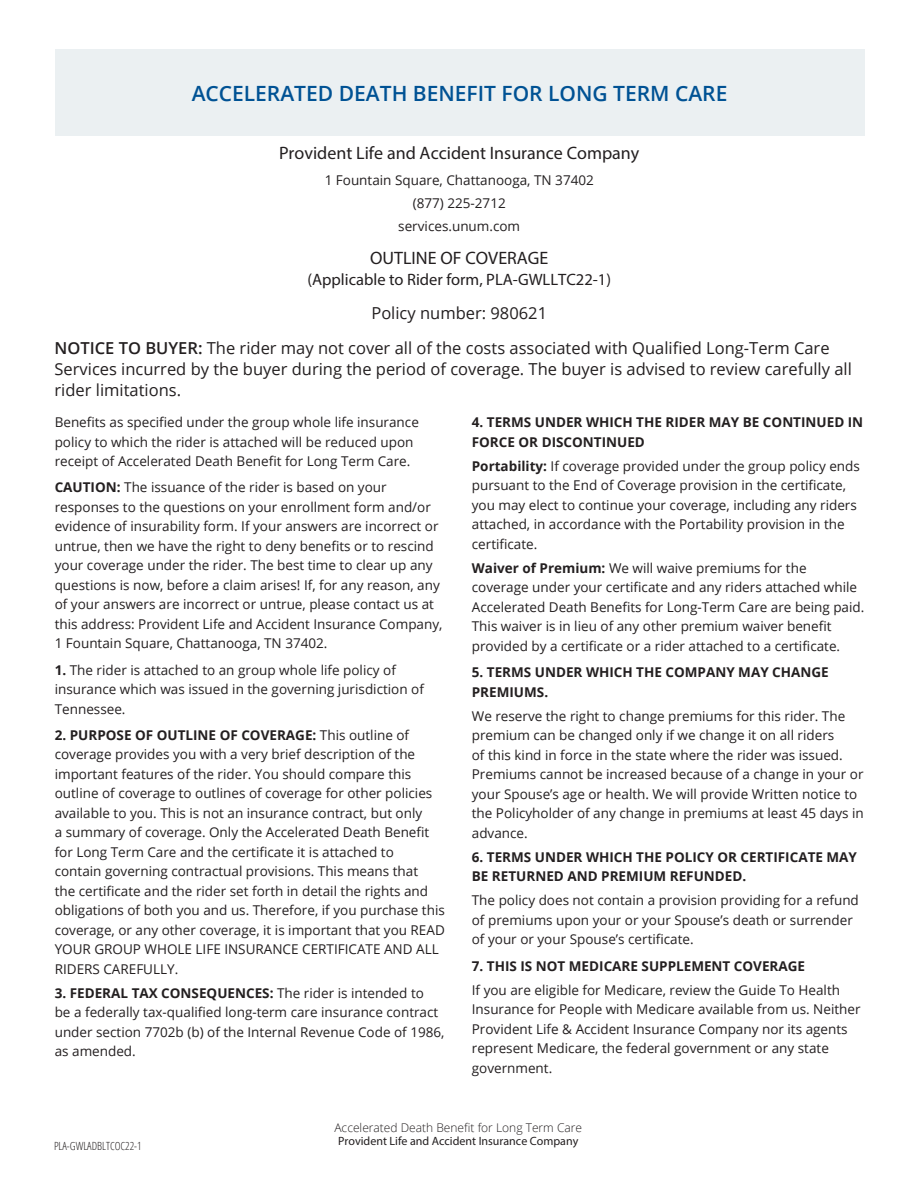
<style>
.page{position:relative;width:918px;height:1188px;background:#fff}
.page>*{position:absolute;margin:0;border:0;box-sizing:border-box;transform-origin:0 0}
.t1{font:600 21px "Open Sans";color:#005294}
.t2{font:18px "Myriad Pro";color:#231f20}
.t3{font:16.5px/34.5px "Open Sans";color:#231f20}
.t4{font:16.5px "Myriad Pro";color:#231f20}
.t5{font:13.5px/19.5px "Open Sans";color:#231f20}
.t6{font:700 13.5px/19.5px "Open Sans";color:#231f20}
.t7{font:12px "Myriad Pro";color:#231f20}
.t8{font:300 12px "Open Sans";color:#231f20}
.t9{font:300 11.25px "Open Sans Condensed";color:#231f20}
.s1{font-weight:600}
.s2{font-weight:700}
</style>
<div class="page">
<div style="left:55px;top:50px;width:810px;height:86px;background:#ebf0f2"></div>
<h1 class="t1" style="left:192px;top:79px;width:537px">ACCELERATED DEATH BENEFIT FOR LONG TERM CARE</h1>
<h2 class="t2" style="left:279px;top:142px;width:362px">Provident Life and Accident Insurance Company</h2>
<p class="t5" style="left:325px;top:169px;width:271px;line-height:23px;text-align:center">1 Fountain Square, Chattanooga, TN 37402 (877) 225-2712<br>services.unum.com</p>
<h2 class="t2" style="left:370px;top:247px;width:180px">OUTLINE OF COVERAGE</h2>
<p class="t4" style="left:307px;top:269px;width:305px">(Applicable to Rider form, PLA-GWLLTC22-1)</p>
<p class="t3" style="left:55px;top:296px;width:777px;text-indent:317px">Policy number: 980621<br><span class="s1">NOTICE TO BUYER:</span> The rider may not cover all of the costs associated with Qualified Long-Term Care</p>
<p class="t3" style="left:55px;top:358px;width:799px;line-height:21px">Services incurred by the buyer during the period of coverage. The buyer is advised to review carefully all rider limitations.</p>
<p class="t5" style="left:55px;top:412px;width:366px">Benefits as specified under the group whole life insurance policy to which the rider is attached will be reduced upon receipt of Accelerated Death Benefit for Long Term Care.</p>
<p class="t5" style="left:55px;top:477px;width:389px"><span class="s2">CAUTION:</span> The issuance of the rider is based on your responses to the questions on your enrollment form and/or evidence of insurability form. If your answers are incorrect or untrue, then we have the right to deny benefits or to rescind your coverage under the rider. The best time to clear up any questions is now, before a claim arises! If, for any reason, any of your answers are incorrect or untrue, please contact us at this address: Provident Life and Accident Insurance Company, 1 Fountain Square, Chattanooga, TN 37402.</p>
<p class="t5" style="left:55px;top:660px;width:371px"><span class="s2">1.</span> The rider is attached to an group whole life policy of insurance which was issued in the governing jurisdiction of<br>Tennessee.</p>
<p class="t5" style="left:55px;top:725px;width:392px"><span class="s2">2. PURPOSE OF OUTLINE OF COVERAGE:</span> This outline of coverage provides you with a very brief description of the important features of the rider. You should compare this outline of coverage to outlines of coverage for other policies available to you. This is not an insurance contract, but only<br>a summary of coverage. Only the Accelerated Death Benefit for Long Term Care and the certificate it is attached to<br>contain governing contractual provisions. This means that<br>the certificate and the rider set forth in detail the rights and obligations of both you and us. Therefore, if you purchase this coverage, or any other coverage, it is important that you READ YOUR GROUP WHOLE LIFE INSURANCE CERTIFICATE AND ALL RIDERS CAREFULLY.</p>
<p class="t5" style="left:55px;top:983px;width:391px"><span class="s2">3. FEDERAL TAX CONSEQUENCES:</span> The rider is intended to<br>be a federally tax-qualified long-term care insurance contract under section 7702b (b) of the Internal Revenue Code of 1986, as amended.</p>
<p class="t6" style="left:472px;top:412px;width:393px">4. TERMS UNDER WHICH THE RIDER MAY BE CONTINUED IN<br>FORCE OR DISCONTINUED</p>
<p class="t5" style="left:472px;top:456px;width:390px"><span class="s2">Portability:</span> If coverage provided under the group policy ends pursuant to the End of Coverage provision in the certificate, you may elect to continue your coverage, including any riders attached, in accordance with the Portability provision in the certificate.</p>
<p class="t5" style="left:472px;top:558px;width:394px"><span class="s2">Waiver of Premium:</span> We will waive premiums for the coverage under your certificate and any riders attached while Accelerated Death Benefits for Long-Term Care are being paid.<br>This waiver is in lieu of any other premium waiver benefit provided by a certificate or a rider attached to a certificate.</p>
<p class="t6" style="left:472px;top:662px;width:358px">5. TERMS UNDER WHICH THE COMPANY MAY CHANGE<br>PREMIUMS.</p>
<p class="t5" style="left:472px;top:706px;width:394px">We reserve the right to change premiums for this rider. The premium can be changed only if we change it on all riders<br>of this kind in force in the state where the rider was issued.<br>Premiums cannot be increased because of a change in your or your Spouse’s age or health. We will provide Written notice to the Policyholder of any change in premiums at least 45 days in advance.</p>
<p class="t6" style="left:472px;top:847px;width:387px">6. TERMS UNDER WHICH THE POLICY OR CERTIFICATE MAY<br>BE RETURNED AND PREMIUM REFUNDED.</p>
<p class="t5" style="left:472px;top:890px;width:389px">The policy does not contain a provision providing for a refund of premiums upon your or your Spouse’s death or surrender of your or your Spouse’s certificate.</p>
<p class="t6" style="left:472px;top:956px;width:335px">7. THIS IS NOT MEDICARE SUPPLEMENT COVERAGE</p>
<p class="t5" style="left:472px;top:980px;width:390px">If you are eligible for Medicare, review the Guide To Health Insurance for People with Medicare available from us. Neither Provident Life &amp; Accident Insurance Company nor its agents represent Medicare, the federal government or any state government.</p>
<p class="t9" style="left:54px;top:1138px;width:89px">PLA-GWLADBLTCOC22-1</p>
<p class="t8" style="left:334px;top:1120px;width:249px">Accelerated Death Benefit for Long Term Care</p>
<p class="t7" style="left:338px;top:1134px;width:242px">Provident Life and Accident Insurance Company</p>
</div>
